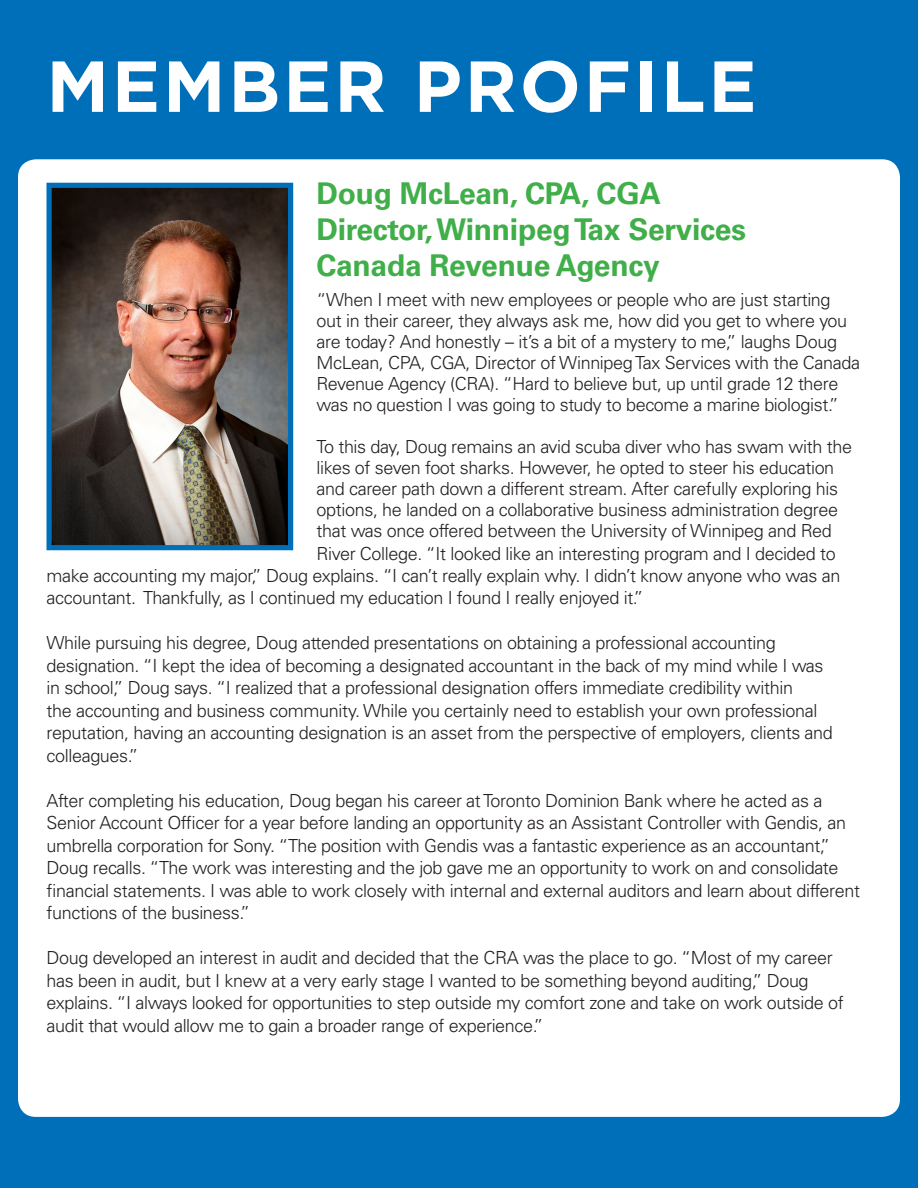
<style>
.page{position:relative;width:918px;height:1188px;background:#006fba}
.page>*{position:absolute;margin:0;border:0;box-sizing:border-box;transform-origin:0 0}
.t1{font:700 72px "Gotham";letter-spacing:.04em;color:#fff}
.t2{font:700 30px "Univers LT Std";letter-spacing:-.01em;color:#40ae49}
.t3{font:300 18px/22.5px "Univers LT Std";letter-spacing:-.02em;color:#231f20}
</style>
<div class="page">
<div style="left:18px;top:159px;width:882px;height:958px;background:#fff;border-radius:18px"></div>
<img style="left:52px;top:189px;width:235px;height:355px">
<div style="left:46px;top:183px;width:247px;height:367px;border:5px solid #006fba"></div>
<p class="t1" style="left:46px;top:45px;width:712px">MEMBER PROFILE</p>
<p class="t2" style="left:316px;top:176px;width:346px">Doug McLean, CPA, CGA</p>
<p class="t2" style="left:316px;top:212px;width:431px">Director, Winnipeg Tax Services</p>
<p class="t2" style="left:316px;top:248px;width:345px">Canada Revenue Agency</p>
<p class="t3" style="left:316px;top:290px;width:545px;line-height:21px">“When I meet with new employees or people who are just starting out in their career, they always ask me, how did you get to where you are today? And honestly – it’s a bit of a mystery to me,” laughs Doug McLean, CPA, CGA, Director of Winnipeg Tax Services with the Canada Revenue Agency (CRA). “Hard to believe but, up until grade 12 there was no question I was going to study to become a marine biologist.”</p>
<p class="t3" style="left:316px;top:436px;width:537px;line-height:21.3px">To this day, Doug remains an avid scuba diver who has swam with the likes of seven foot sharks. However, he opted to steer his education and career path down a different stream. After carefully exploring his options, he landed on a collaborative business administration degree that was once offered between the University of Winnipeg and Red River College. “It looked like an interesting program and I decided to</p>
<p class="t3" style="left:46px;top:564px;width:795px">make accounting my major,” Doug explains. “I can’t really explain why. I didn’t know anyone who was an accountant. Thankfully, as I continued my education I found I really enjoyed it.”</p>
<p class="t3" style="left:46px;top:632px;width:788px">While pursuing his degree, Doug attended presentations on obtaining a professional accounting designation. “I kept the idea of becoming a designated accountant in the back of my mind while I was in school,” Doug says. “I realized that a professional designation offers immediate credibility within<br>the accounting and business community. While you certainly need to establish your own professional reputation, having an accounting designation is an asset from the perspective of employers, clients and colleagues.”</p>
<p class="t3" style="left:46px;top:789px;width:815px">After completing his education, Doug began his career at Toronto Dominion Bank where he acted as a Senior Account Officer for a year before landing an opportunity as an Assistant Controller with Gendis, an umbrella corporation for Sony. “The position with Gendis was a fantastic experience as an accountant,” Doug recalls. “The work was interesting and the job gave me an opportunity to work on and consolidate financial statements. I was able to work closely with internal and external auditors and learn about different functions of the business.”</p>
<p class="t3" style="left:46px;top:947px;width:799px">Doug developed an interest in audit and decided that the CRA was the place to go. “Most of my career has been in audit, but I knew at a very early stage I wanted to be something beyond auditing,” Doug explains. “I always looked for opportunities to step outside my comfort zone and take on work outside of audit that would allow me to gain a broader range of experience.”</p>
</div>
